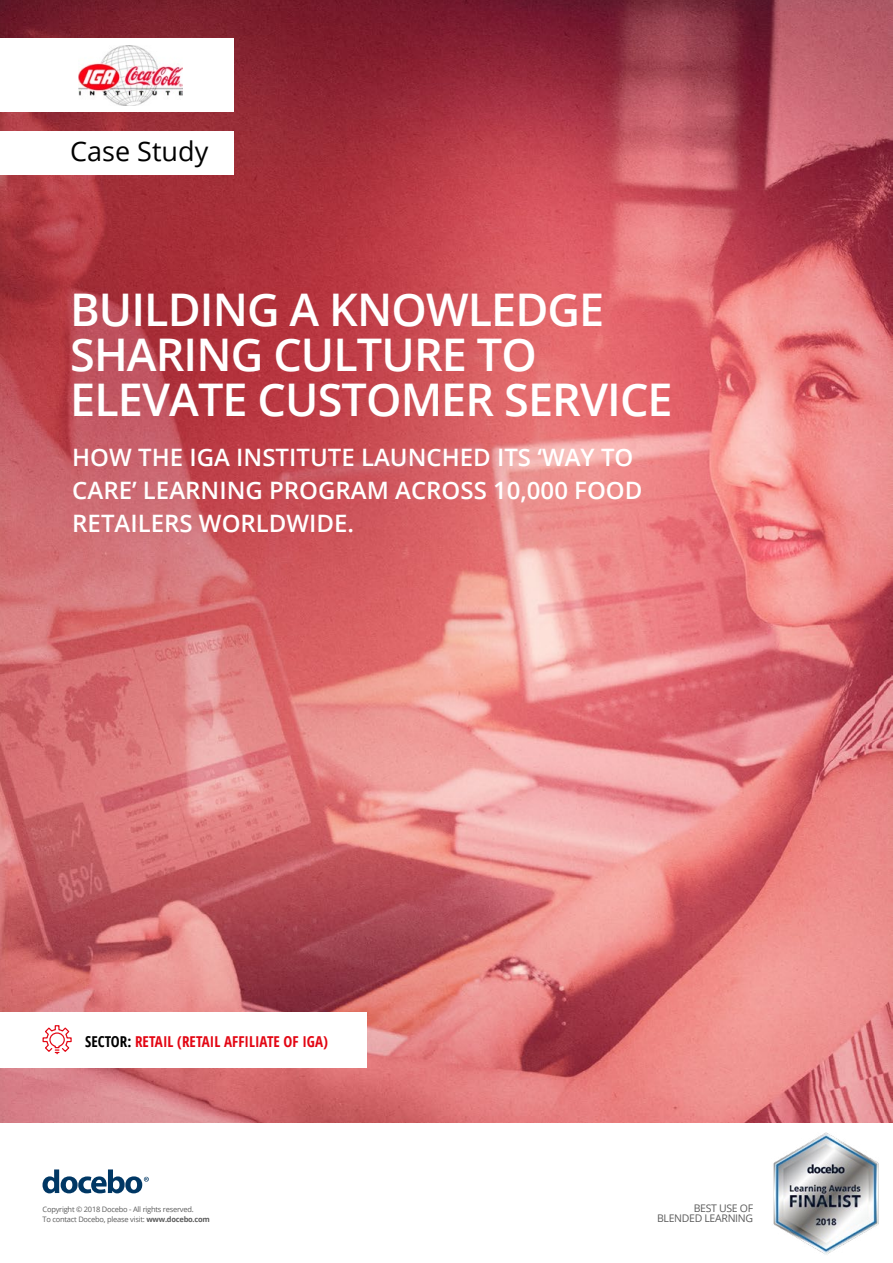
<style>
.page{position:relative;width:893px;height:1263px;background:#fff}
.page>*{position:absolute;margin:0;border:0;box-sizing:border-box;transform-origin:0 0}
.t1{font:600 45px/45px "Open Sans";letter-spacing:-.02em;color:#fff}
.t2{font:27px "Open Sans";color:#000}
.t3{font:600 24px/33px "Open Sans";color:#fff}
.t4{font:700 condensed 15px "Open Sans";color:#e30613}
.t5{font:10.5px/10.5px "Open Sans";letter-spacing:-.03em;color:#5c5c5c;text-align:right}
.t6{font:7.5px/10.5px "Open Sans";letter-spacing:-.03em;color:#5c5c5c}
.s1{color:#000}
.s2{font-weight:700}
</style>
<div class="page">
<img style="left:0;top:0;width:893px;height:1123px">
<svg style="left:42px;top:1169px;width:107px;height:24px"></svg>
<div style="left:0;top:38px;width:233px;height:74px;background:#fff"></div>
<div style="left:0;top:131px;width:233px;height:43px;background:#fff"></div>
<div style="left:0;top:1012px;width:367px;height:55px;background:#fff"></div>
<svg style="left:42px;top:1025px;width:30px;height:30px"></svg>
<img style="left:79px;top:46px;width:103px;height:59px">
<img style="left:773px;top:1132px;width:106px;height:123px">
<p class="t2" style="left:70px;top:133px;width:140px">Case Study</p>
<h1 class="t1" style="left:70px;top:286px;width:604px">BUILDING A KNOWLEDGE<br>SHARING CULTURE TO<br>ELEVATE CUSTOMER SERVICE</h1>
<p class="t3" style="left:72px;top:440px;width:572px">HOW THE IGA INSTITUTE LAUNCHED ITS ‘WAY TO<br>CARE’ LEARNING PROGRAM ACROSS 10,000 FOOD<br>RETAILERS WORLDWIDE.</p>
<p class="t4" style="left:85px;top:1030px;width:244px"><span class="s1">SECTOR:</span> RETAIL (RETAIL AFFILIATE OF IGA)</p>
<p class="t6" style="left:43px;top:1204px;width:169px">Copyright © 2018 Docebo - All rights reserved.<br>To contact Docebo, please visit: <span class="s2">www.docebo.com</span></p>
<p class="t5" style="left:657px;top:1202px;width:97px">BEST USE OF<br>BLENDED LEARNING</p>
</div>
